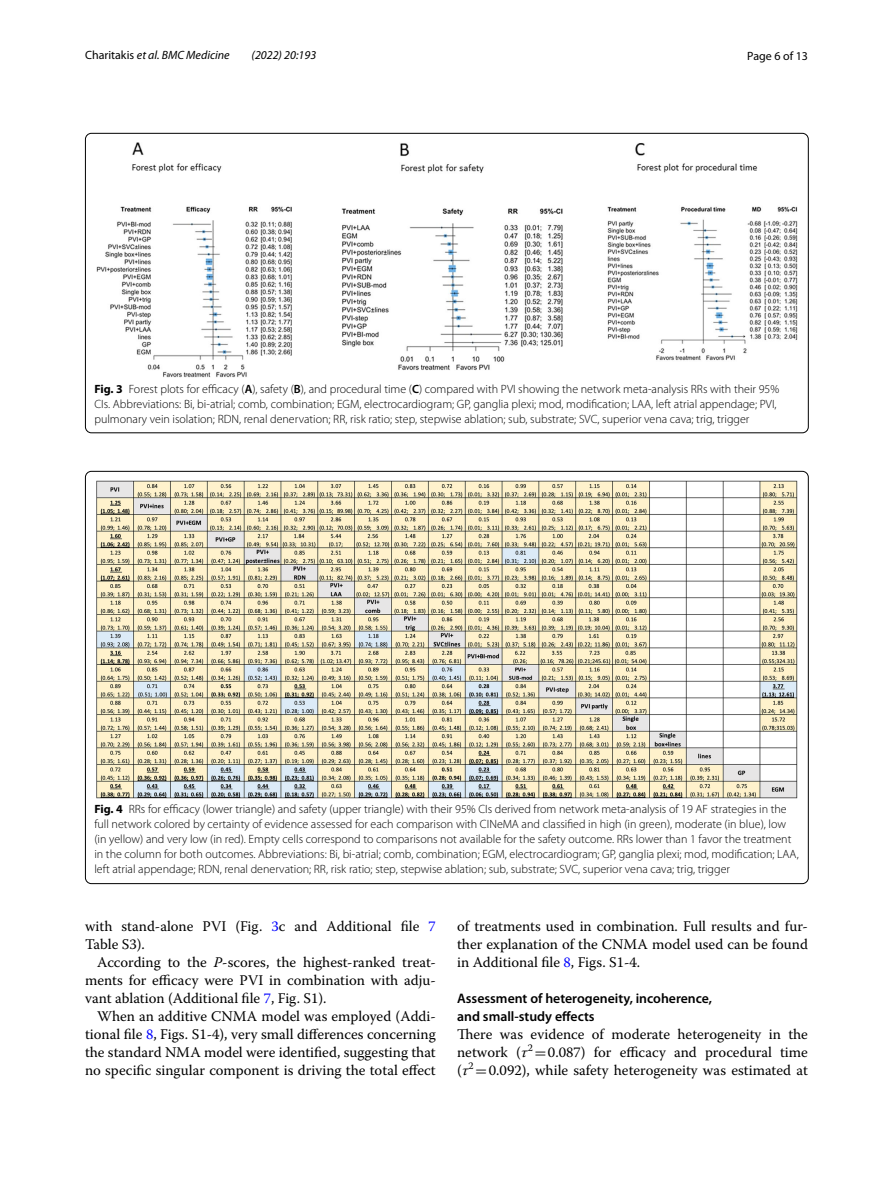
<style>
.page{position:relative;width:893px;height:1187px;background:#fff}
.page>*{position:absolute;margin:0;border:0;box-sizing:border-box;transform-origin:0 0}
.t1{font:14.7px/18px "Warnock Pro";color:#000;text-align:justify}
.t2{font:600 13.8px/18px "Myriad Pro";color:#000}
.t3{font:300 12px/15px "Myriad Pro";color:#000}
.t4{font:italic 12px "Myriad Pro";color:#000}
.t5{font:12px "Myriad Pro";color:#000}
.s1{font-style:normal}
.s2{font-weight:700}
.s3{font-weight:600}
.s4{color:#00f}
.s5{font-style:italic}
.s6{font-family:"MTSY"}
</style>
<div class="page">
<img style="left:97px;top:142px;width:700px;height:235px">
<img style="left:97px;top:480px;width:700px;height:318px">
<p class="t4" style="left:85px;top:48px;width:146px"><span class="s1">Charitakis</span> et al. BMC Medicine</p>
<p class="t4" style="left:252px;top:48px;width:66px">(2022) 20:193</p>
<p class="t5" style="left:747px;top:48px;width:62px">Page 6 of 13</p>
<p class="t3" style="left:94px;top:381px;width:686px"><span class="s2">Fig. 3</span> Forest plots for efficacy (<span class="s3">A</span>), safety (<span class="s3">B</span>), and procedural time (<span class="s3">C</span>) compared with PVI showing the network meta-analysis RRs with their 95%<br>CIs. Abbreviations: Bi, bi-atrial; comb, combination; EGM, electrocardiogram; GP, ganglia plexi; mod, modification; LAA, left atrial appendage; PVI, pulmonary vein isolation; RDN, renal denervation; RR, risk ratio; step, stepwise ablation; sub, substrate; SVC, superior vena cava; trig, trigger</p>
<p class="t3" style="left:94px;top:802px;width:706px"><span class="s2">Fig. 4</span> RRs for efficacy (lower triangle) and safety (upper triangle) with their 95% CIs derived from network meta-analysis of 19 AF strategies in the full network colored by certainty of evidence assessed for each comparison with CINeMA and classified in high (in green), moderate (in blue), low (in yellow) and very low (in red). Empty cells correspond to comparisons not available for the safety outcome. RRs lower than 1 favor the treatment in the column for both outcomes. Abbreviations: Bi, bi-atrial; comb, combination; EGM, electrocardiogram; GP, ganglia plexi; mod, modification; LAA, left atrial appendage; RDN, renal denervation; RR, risk ratio; step, stepwise ablation; sub, substrate; SVC, superior vena cava; trig, trigger</p>
<p class="t1" style="left:85px;top:916px;width:352px">with stand-alone PVI (Fig. <span class="s4">3</span>c and Additional file <span class="s4">7<br></span>Table S3).</p>
<p class="t1" style="left:85px;top:952px;width:352px;text-indent:12px">According to the <span class="s5">P</span>-scores, the highest-ranked treat&shy;ments for efficacy were PVI in combination with adju&shy;vant ablation (Additional file <span class="s4">7</span>, Fig. S1).</p>
<p class="t1" style="left:85px;top:1006px;width:352px;text-indent:12px">When an additive CNMA model was employed (Addi&shy;tional file <span class="s4">8</span>, Figs. S1-4), very small differences concerning the standard NMA model were identified, suggesting that no specific singular component is driving the total effect</p>
<p class="t1" style="left:457px;top:916px;width:352px">of treatments used in combination. Full results and fur&shy;ther explanation of the CNMA model used can be found in Additional file <span class="s4">8</span>, Figs. S1-4.</p>
<p class="t2" style="left:457px;top:988px;width:256px">Assessment of heterogeneity, incoherence, and small‑study effects</p>
<p class="t1" style="left:457px;top:1024px;width:352px">There was evidence of moderate heterogeneity in the network (<span class="s5">τ</span><sup>2</sup> <span class="s6">=</span>0.087) for efficacy and procedural time (<span class="s5">τ</span><sup>2</sup> <span class="s6">=</span>0.092), while safety heterogeneity was estimated at</p>
</div>
